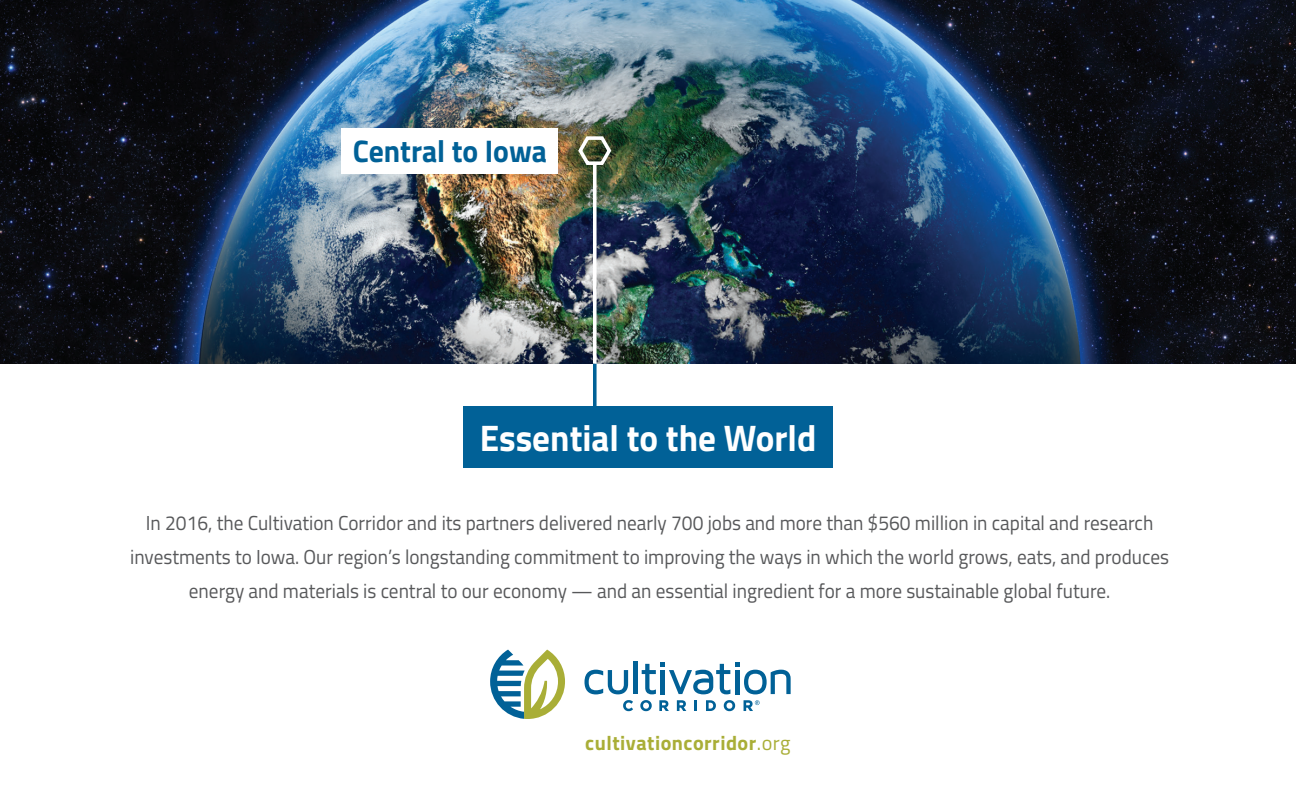
<style>
.page{position:relative;width:1296px;height:810px;background:#fff}
.page>*{position:absolute;margin:0;border:0;box-sizing:border-box;transform-origin:0 0}
.t1{font:700 36.9px "Titillium";color:#fff;scale:.95 1}
.t2{font:700 31.28px "Titillium";color:#016197;scale:.95 1}
.t3{font:20.25px/33.8px "Titillium";color:#57585a;text-align:center;scale:.95 1}
.t4{font:700 20.25px "Titillium";letter-spacing:.025em;color:#a9ae37}
.s1{font-weight:400}
</style>
<div class="page">
<img style="left:0;top:0;width:1296px;height:364px">
<svg style="left:593px;top:364px;width:4px;height:43px"></svg>
<svg style="left:593px;top:168px;width:4px;height:196px"></svg>
<svg style="left:575px;top:133px;width:39px;height:35px"></svg>
<div style="left:463px;top:407px;width:370px;height:61px;background:#016197"></div>
<svg style="left:585px;top:670px;width:43px;height:24px"></svg>
<hr style="left:633px;top:662px;width:4px;height:32px;background:#016197">
<svg style="left:642px;top:663px;width:149px;height:31px"></svg>
<svg style="left:490px;top:650px;width:75px;height:69px"></svg>
<svg style="left:623px;top:700px;width:10px;height:11px"></svg>
<svg style="left:640px;top:700px;width:12px;height:11px"></svg>
<svg style="left:659px;top:700px;width:10px;height:11px"></svg>
<svg style="left:677px;top:700px;width:9px;height:11px"></svg>
<svg style="left:694px;top:700px;width:3px;height:11px"></svg>
<svg style="left:706px;top:700px;width:10px;height:11px"></svg>
<svg style="left:724px;top:700px;width:11px;height:11px"></svg>
<svg style="left:744px;top:700px;width:16px;height:11px"></svg>
<div style="left:342px;top:128px;width:216px;height:45px;background:#fff"></div>
<h2 class="t2" style="left:353px;top:128px;width:206px">Central to Iowa</h2>
<h1 class="t1" style="left:480px;top:410px;width:356px">Essential to the World</h1>
<p class="t3" style="left:130px;top:505px;width:1095px">In 2016, the Cultivation Corridor and its partners delivered nearly 700 jobs and more than $560 million in capital and research investments to Iowa. Our region’s longstanding commitment to improving the ways in which the world grows, eats, and produces energy and materials is central to our economy — and an essential ingredient for a more sustainable global future.</p>
<p class="t4" style="left:585px;top:727px;width:207px">cultivationcorridor<span class="s1">.org</span></p>
</div>
